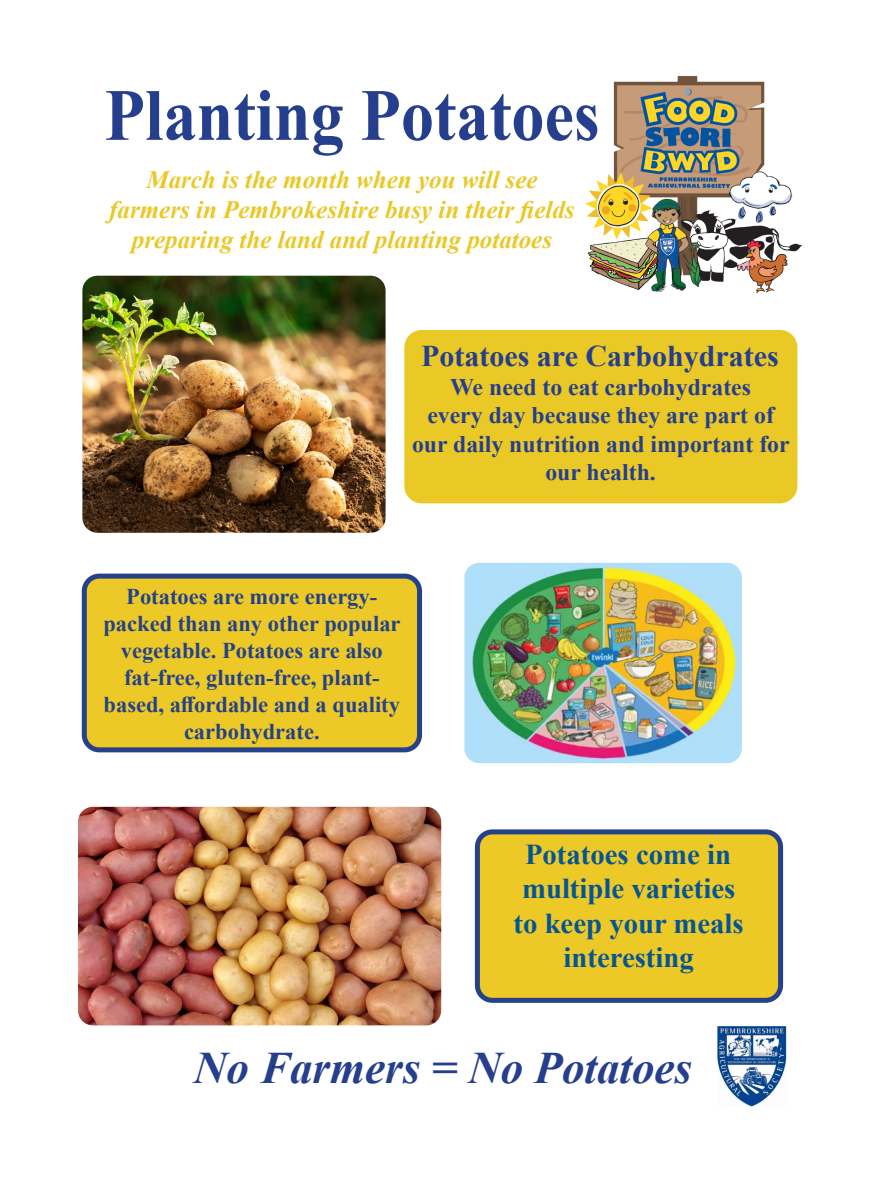
<style>
.page{position:relative;width:886px;height:1195px;background:#fff}
.page>*{position:absolute;margin:0;border:0;box-sizing:border-box;transform-origin:0 0}
.t1{font:700 73.5px "Times New Roman";color:#253f8e;scale:.9 1}
.t2{font:italic 700 45px "Times New Roman";color:#253f8e}
.t3{font:700 30px "Times New Roman";color:#253f8e}
.t4{font:700 28.75px/34.5px "Times New Roman";color:#055595;text-align:center}
.t5{font:italic 700 25px/30px "Times New Roman";color:#eac826;text-align:center}
.t6{font:700 23.75px/28.5px "Times New Roman";color:#253f8e;text-align:center}
.t7{font:700 22.5px/27px "Times New Roman";color:#24418a;text-align:center}
</style>
<div class="page">
<img style="left:82px;top:275px;width:304px;height:257px">
<img style="left:585px;top:76px;width:217px;height:217px">
<div style="left:407px;top:332px;width:388px;height:169px;background:#eac826;border-radius:15px"></div>
<div style="left:404px;top:330px;width:393px;height:173px;border:5px solid #eac826;border-radius:15px"></div>
<img style="left:717px;top:1026px;width:69px;height:80px">
<div style="left:477px;top:831px;width:303px;height:169px;background:#ecc926;border-radius:15px"></div>
<div style="left:475px;top:829px;width:308px;height:173px;border:5px solid #24418a;border-radius:15px"></div>
<img style="left:78px;top:806px;width:363px;height:219px">
<div style="left:84px;top:576px;width:335px;height:173px;background:#ecc926;border-radius:15px"></div>
<div style="left:82px;top:573px;width:340px;height:179px;border:5px solid #24418a;border-radius:15px"></div>
<img style="left:464px;top:562px;width:278px;height:201px">
<p class="t1" style="left:105px;top:62px;width:552px">Planting Potatoes</p>
<p class="t5" style="left:109px;top:164px;width:467px">March is the month when you will see farmers in Pembrokeshire busy in their fields preparing the land and planting potatoes</p>
<p class="t3" style="left:421px;top:334px;width:359px">Potatoes are Carbohydrates</p>
<p class="t6" style="left:450px;top:371px;width:302px">We need to eat carbohydrates</p>
<p class="t6" style="left:412px;top:400px;width:379px">every day because they are part of our daily nutrition and important for our health.</p>
<p class="t7" style="left:103px;top:582px;width:299px">Potatoes are more energy&shy;packed than any other popular vegetable. Potatoes are also fat-free, gluten-free, plant&shy;based, affordable and a quality carbohydrate.</p>
<p class="t4" style="left:513px;top:836px;width:232px">Potatoes come in multiple varieties to keep your meals interesting</p>
<p class="t2" style="left:194px;top:1036px;width:500px">No Farmers = No Potatoes</p>
</div>
